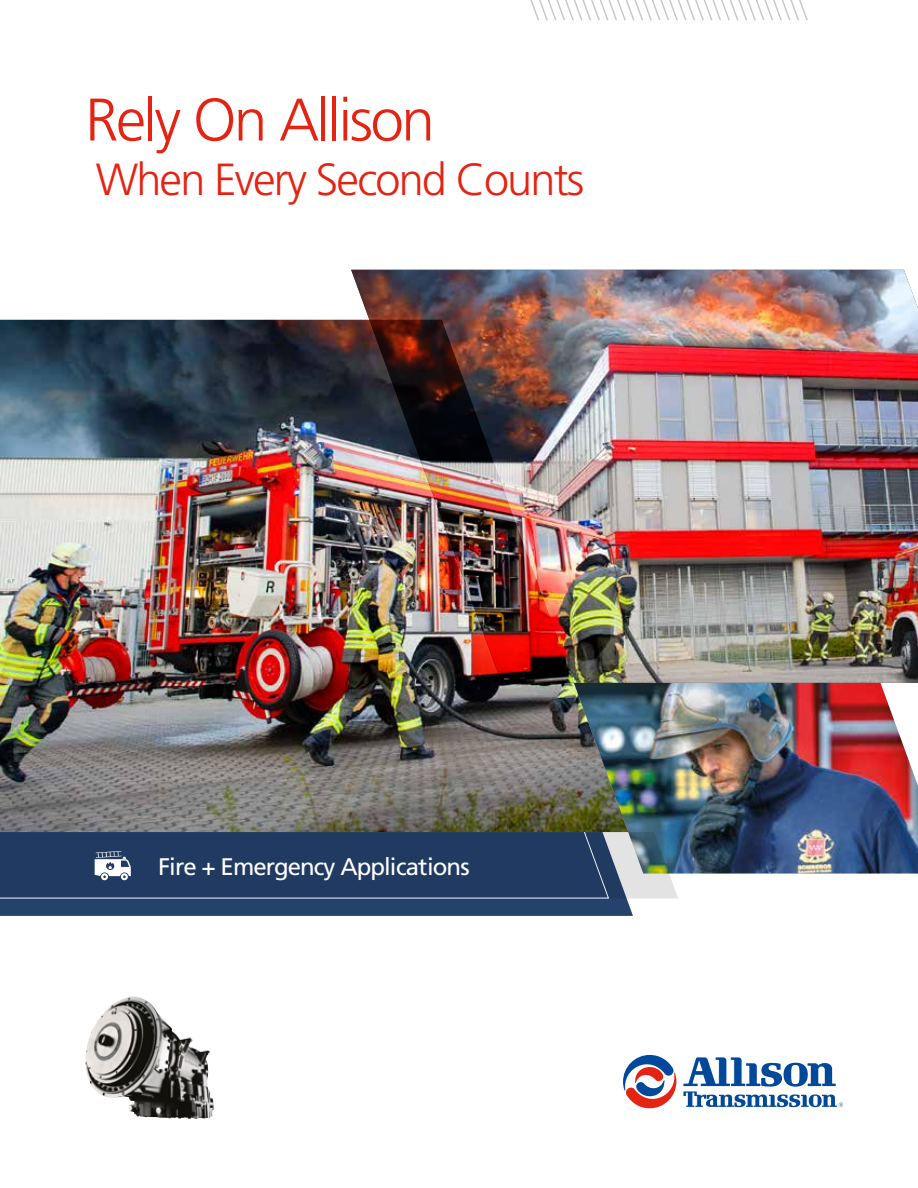
<style>
.page{position:relative;width:918px;height:1188px;background:#fff}
.page>*{position:absolute;margin:0;border:0;box-sizing:border-box;transform-origin:0 0}
.t1{font:300 60px "Frutiger LT Pro";letter-spacing:-.04em;color:#e42313}
.t2{font:300 45px "Frutiger LT Pro";letter-spacing:-.04em;color:#e42313}
.t3{font:24px "Frutiger LT Pro";letter-spacing:-.04em;color:#fff}
</style>
<div class="page">
<svg style="left:633px;top:874px;width:45px;height:24px"></svg>
<svg style="left:0;top:874px;width:633px;height:42px;background:#2b4770"></svg>
<img style="left:0;top:320px;width:574px;height:511px">
<img style="left:351px;top:270px;width:567px;height:413px">
<svg style="left:530px;top:0;width:278px;height:21px"></svg>
<img style="left:85px;top:998px;width:126px;height:121px">
<img style="left:574px;top:683px;width:344px;height:191px">
<svg style="left:0;top:831px;width:609px;height:68px;background:#274065"></svg>
<svg style="left:623px;top:1054px;width:220px;height:55px"></svg>
<h1 class="t1" style="left:85px;top:85px;width:351px">Rely On Allison</h1>
<h2 class="t2" style="left:96px;top:153px;width:490px">When Every Second Counts</h2>
<p class="t3" style="left:158px;top:852px;width:313px">Fire + Emergency Applications</p>
</div>
